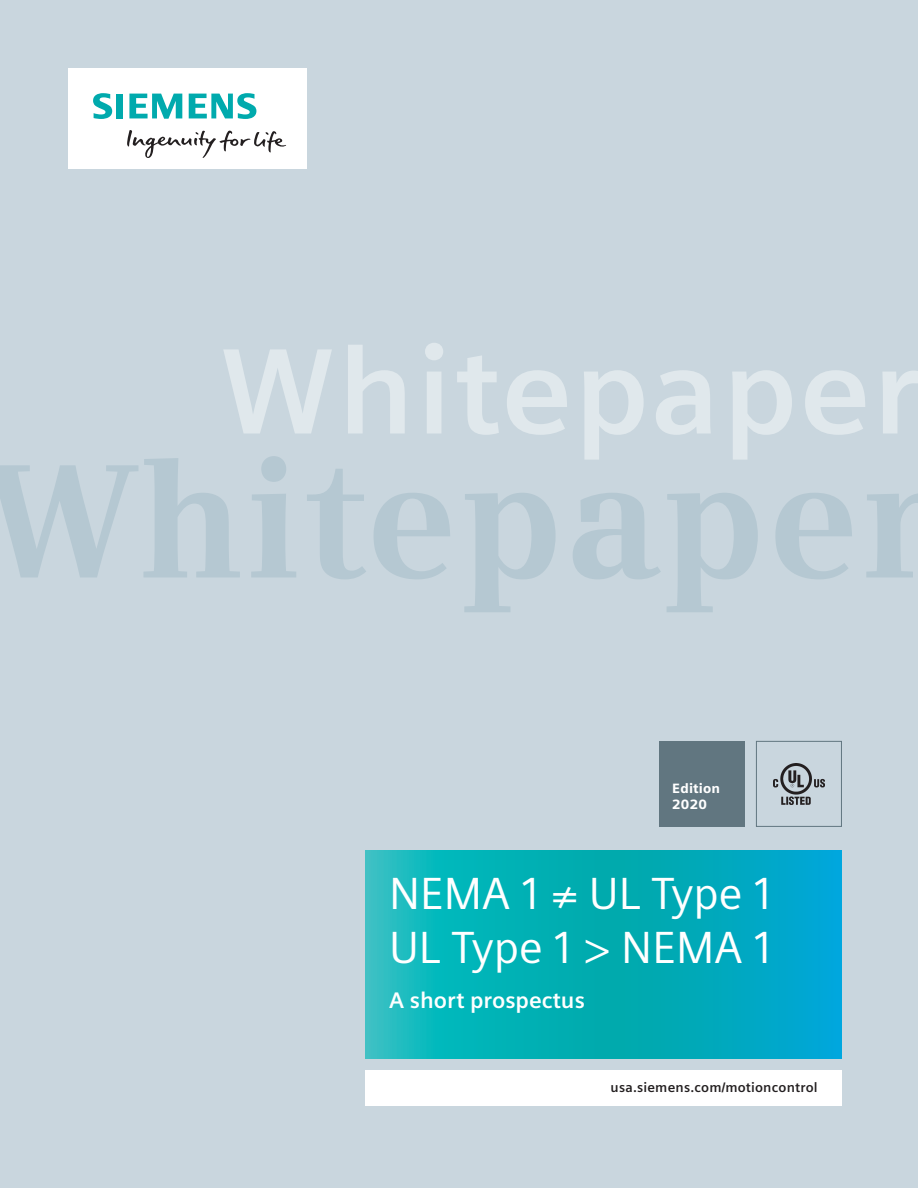
<style>
.page{position:relative;width:918px;height:1188px;background:#c9d6de}
.page>*{position:absolute;margin:0;border:0;box-sizing:border-box;transform-origin:0 0}
._01_Hd_30pt_Siemens{font:45px/54px "Siemens Sans";color:#fff}
._02_Subhd_15pt_Sieme{font:700 22.5px "Siemens Sans";color:#fff}
._04_URL_9pt{font:700 13.5px "Siemens Sans";letter-spacing:.015em;color:#231f20}
.BP_SubHd_9pt_White{font:900 13.5px/16.5px "Siemens Sans";letter-spacing:.015em;color:#fff}
</style>
<div class="page">
<div style="left:365px;top:1070px;width:476px;height:36px;background:#fff"></div>
<svg style="left:365px;top:850px;width:476px;height:209px;background:#05aebb"></svg>
<div style="left:659px;top:741px;width:86px;height:85px;background:#617680"></div>
<img style="left:774px;top:763px;width:50px;height:41px">
<div style="left:756px;top:741px;width:86px;height:86px;border:1px solid #617680"></div>
<div style="left:68px;top:68px;width:238px;height:101px;background:#fff"></div>
<svg style="left:127px;top:130px;width:159px;height:28px"></svg>
<svg style="left:93px;top:93px;width:30px;height:26px"></svg>
<svg style="left:129px;top:94px;width:53px;height:25px"></svg>
<svg style="left:189px;top:93px;width:67px;height:26px"></svg>
<svg style="left:223px;top:343px;width:695px;height:113px"></svg>
<svg style="left:0;top:456px;width:918px;height:156px"></svg>
<p class="BP_SubHd_9pt_White" style="left:672px;top:780px;width:50px">Edition<br>2020</p>
<p class="_01_Hd_30pt_Siemens" style="left:389px;top:866px;width:385px">NEMA 1 ≠ UL Type 1<br>UL Type 1 &gt; NEMA 1</p>
<p class="_02_Subhd_15pt_Sieme" style="left:389px;top:987px;width:197px">A short prospectus</p>
<p class="_04_URL_9pt" style="left:611px;top:1079px;width:209px">usa.siemens.com/motioncontrol</p>
</div>
